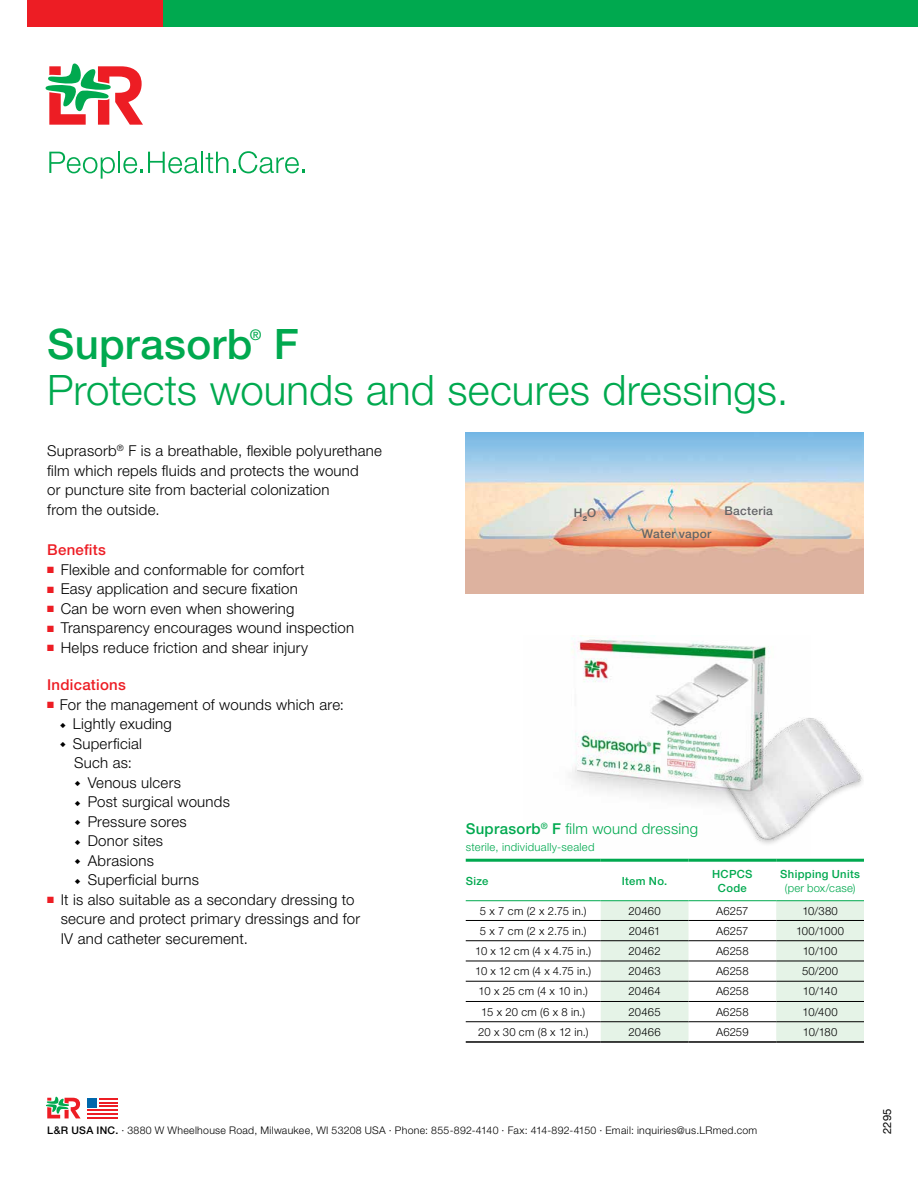
<style>
.page{position:relative;width:918px;height:1188px;background:#fff}
.page>*{position:absolute;margin:0;border:0;box-sizing:border-box;transform-origin:0 0}
.t1{font:300 42px "Helvetica Neue LT Pro";letter-spacing:.005em;color:#00a94f}
.t2{font:500 42px "Helvetica Neue LT Pro";letter-spacing:.005em;color:#00a94f}
.t3{font:300 15px/19.5px "Helvetica Neue LT Pro";letter-spacing:.015em;color:#000}
.t4{font:300 15px "Helvetica Neue LT Pro";letter-spacing:.015em;color:#00a94f}
.t5{font:500 15px "Helvetica Neue LT Pro";letter-spacing:.015em;color:#ed1d24}
.t6{font:500 14.7px "Helvetica Neue LT Pro";color:#00a94f}
.t7{font:500 12px "Helvetica Neue LT Pro";letter-spacing:.025em;color:#636466}
.t8{font:300 11.25px "Helvetica Neue LT Pro";letter-spacing:.015em;color:#000}
.t9{font:300 11.25px "Helvetica Neue LT Pro";letter-spacing:.025em;color:#00a94f}
.t10{font:500 11.25px/13.5px "Helvetica Neue LT Pro";letter-spacing:.03em;color:#00a94f;text-align:center}
.t11{font:11.25px "Helvetica Neue LT Pro";color:#000}
.t12{font:300 10.5px "Helvetica Neue LT Pro";letter-spacing:.03em;color:#000}
.s1{color:#ed1d24}
.s2{font-weight:500}
</style>
<div class="page">
<div style="left:162px;top:0;width:756px;height:27px;background:#00a94f"></div>
<div style="left:27px;top:0;width:135px;height:27px;background:#ed1d24"></div>
<svg style="left:45px;top:63px;width:98px;height:62px"></svg>
<svg style="left:49px;top:152px;width:66px;height:27px"></svg>
<hr style="left:118px;top:152px;width:2px;height:21px;background:#00a94f">
<svg style="left:123px;top:152px;width:76px;height:21px"></svg>
<hr style="left:201px;top:152px;width:2px;height:21px;background:#00a94f">
<svg style="left:206px;top:151px;width:99px;height:22px"></svg>
<img style="left:571px;top:636px;width:196px;height:167px">
<svg style="left:46px;top:1097px;width:35px;height:21px"></svg>
<hr style="left:87px;top:1109px;width:31px;height:2px;background:#ed1d24">
<hr style="left:87px;top:1113px;width:31px;height:2px;background:#ed1d24">
<hr style="left:87px;top:1117px;width:31px;height:1px;background:#ed1d24">
<svg style="left:99px;top:1098px;width:19px;height:9px"></svg>
<div style="left:87px;top:1098px;width:10px;height:9px;background:#0068ac"></div>
<svg style="left:601px;top:901px;width:263px;height:140px"></svg>
<hr style="left:466px;top:920px;width:135px;height:1px;background:#000">
<hr style="left:601px;top:920px;width:87px;height:1px;background:#000">
<hr style="left:688px;top:920px;width:88px;height:1px;background:#000">
<hr style="left:776px;top:920px;width:88px;height:1px;background:#000">
<hr style="left:466px;top:940px;width:135px;height:1px;background:#000">
<hr style="left:601px;top:940px;width:87px;height:1px;background:#000">
<hr style="left:688px;top:940px;width:88px;height:1px;background:#000">
<hr style="left:776px;top:940px;width:88px;height:1px;background:#000">
<hr style="left:466px;top:961px;width:135px;height:1px;background:#000">
<hr style="left:601px;top:961px;width:87px;height:1px;background:#000">
<hr style="left:688px;top:961px;width:88px;height:1px;background:#000">
<hr style="left:776px;top:961px;width:88px;height:1px;background:#000">
<hr style="left:466px;top:900px;width:135px;height:1px;background:#00a94f">
<hr style="left:601px;top:900px;width:87px;height:1px;background:#00a94f">
<hr style="left:688px;top:900px;width:88px;height:1px;background:#00a94f">
<hr style="left:776px;top:900px;width:88px;height:1px;background:#00a94f">
<hr style="left:466px;top:981px;width:135px;height:1px;background:#000">
<hr style="left:601px;top:981px;width:87px;height:1px;background:#000">
<hr style="left:688px;top:981px;width:88px;height:1px;background:#000">
<hr style="left:776px;top:981px;width:88px;height:1px;background:#000">
<hr style="left:466px;top:1001px;width:135px;height:1px;background:#000">
<hr style="left:601px;top:1001px;width:87px;height:1px;background:#000">
<hr style="left:688px;top:1001px;width:88px;height:1px;background:#000">
<hr style="left:776px;top:1001px;width:88px;height:1px;background:#000">
<hr style="left:466px;top:1021px;width:135px;height:1px;background:#000">
<hr style="left:601px;top:1021px;width:87px;height:1px;background:#000">
<hr style="left:688px;top:1021px;width:88px;height:1px;background:#000">
<hr style="left:776px;top:1021px;width:88px;height:1px;background:#000">
<hr style="left:466px;top:859px;width:135px;height:3px;background:#00a94f">
<hr style="left:601px;top:859px;width:87px;height:3px;background:#00a94f">
<hr style="left:688px;top:859px;width:88px;height:3px;background:#00a94f">
<hr style="left:776px;top:859px;width:88px;height:3px;background:#00a94f">
<hr style="left:466px;top:1041px;width:135px;height:2px;background:#000">
<hr style="left:601px;top:1041px;width:87px;height:2px;background:#000">
<hr style="left:688px;top:1041px;width:88px;height:2px;background:#000">
<hr style="left:776px;top:1041px;width:88px;height:2px;background:#000">
<img style="left:716px;top:717px;width:147px;height:127px">
<img style="left:466px;top:432px;width:398px;height:162px">
<h1 class="t2" style="left:47px;top:319px;width:207px">Suprasorb</h1>
<p class="t6" style="left:250px;top:326px;width:13px">®</p>
<h1 class="t2" style="left:274px;top:319px;width:26px">F</h1>
<h1 class="t1" style="left:47px;top:364px;width:743px">Protects wounds and secures dressings.</h1>
<p class="t3" style="left:47px;top:441px;width:336px">Suprasorb<sup>®</sup> F is a breathable, flexible polyurethane film which repels fluids and protects the wound<br>or puncture site from bacterial colonization<br>from the outside.</p>
<p class="t5" style="left:47px;top:541px;width:60px">Benefits</p>
<p class="t3" style="left:47px;top:559px;width:259px"><span class="s1">■</span> Flexible and conformable for comfort</p>
<p class="t3" style="left:47px;top:579px;width:252px"><span class="s1">■</span> Easy application and secure fixation</p>
<p class="t3" style="left:47px;top:598px;width:249px"><span class="s1">■</span> Can be worn even when showering</p>
<p class="t3" style="left:47px;top:618px;width:308px"><span class="s1">■</span> Transparency encourages wound inspection</p>
<p class="t3" style="left:47px;top:637px;width:262px"><span class="s1">■</span> Helps reduce friction and shear injury</p>
<p class="t5" style="left:47px;top:676px;width:80px">Indications</p>
<p class="t3" style="left:47px;top:694px;width:298px"><span class="s1">■</span> For the management of wounds which are:</p>
<p class="t3" style="left:60px;top:714px;width:113px">◆ Lightly exuding</p>
<p class="t3" style="left:60px;top:733px;width:83px;text-align:center">◆ Superficial<br>Such as:</p>
<p class="t3" style="left:75px;top:772px;width:107px">◆ Venous ulcers</p>
<p class="t3" style="left:75px;top:792px;width:156px">◆ Post surgical wounds</p>
<p class="t3" style="left:75px;top:811px;width:113px">◆ Pressure sores</p>
<p class="t3" style="left:75px;top:831px;width:90px">◆ Donor sites</p>
<p class="t3" style="left:75px;top:850px;width:80px">◆ Abrasions</p>
<p class="t3" style="left:75px;top:870px;width:126px">◆ Superficial burns</p>
<p class="t3" style="left:61px;top:889px;width:301px;text-indent:-14px"><span class="s1">■</span> It is also suitable as a secondary dressing to secure and protect primary dressings and for<br>IV and catheter securement.</p>
<p class="t7" style="left:574px;top:506px;width:24px">H<sub>2</sub>O</p>
<p class="t7" style="left:724px;top:504px;width:50px">Bacteria</p>
<p class="t7" style="left:642px;top:526px;width:71px">Water vapor</p>
<p class="t4" style="left:466px;top:820px;width:234px"><span class="s2">Suprasorb</span><sup>®</sup> <span class="s2">F</span> film wound dressing</p>
<p class="t9" style="left:466px;top:840px;width:130px">sterile, individually-sealed</p>
<p class="t10" style="left:466px;top:874px;width:24px">Size</p>
<p class="t10" style="left:622px;top:874px;width:47px">Item No.</p>
<p class="t10" style="left:712px;top:867px;width:42px">HCPCS<br>Code</p>
<p class="t10" style="left:780px;top:867px;width:81px">Shipping Units</p>
<p class="t9" style="left:785px;top:881px;width:72px">(per box/case)</p>
<p class="t8" style="left:480px;top:904px;width:108px">5 x 7 cm (2 x 2.75 in.)</p>
<p class="t8" style="left:628px;top:904px;width:34px">20460</p>
<p class="t8" style="left:716px;top:904px;width:34px">A6257</p>
<p class="t8" style="left:802px;top:904px;width:37px">10/380</p>
<p class="t8" style="left:480px;top:924px;width:108px">5 x 7 cm (2 x 2.75 in.)</p>
<p class="t8" style="left:629px;top:924px;width:33px">20461</p>
<p class="t8" style="left:716px;top:924px;width:34px">A6257</p>
<p class="t8" style="left:796px;top:924px;width:50px">100/1000</p>
<p class="t8" style="left:475px;top:944px;width:117px">10 x 12 cm (4 x 4.75 in.)</p>
<p class="t8" style="left:629px;top:944px;width:34px">20462</p>
<p class="t8" style="left:716px;top:944px;width:34px">A6258</p>
<p class="t8" style="left:803px;top:944px;width:36px">10/100</p>
<p class="t8" style="left:475px;top:964px;width:117px">10 x 12 cm (4 x 4.75 in.)</p>
<p class="t8" style="left:629px;top:964px;width:34px">20463</p>
<p class="t8" style="left:716px;top:964px;width:34px">A6258</p>
<p class="t8" style="left:802px;top:964px;width:37px">50/200</p>
<p class="t8" style="left:478px;top:984px;width:111px">10 x 25 cm (4 x 10 in.)</p>
<p class="t8" style="left:629px;top:984px;width:34px">20464</p>
<p class="t8" style="left:716px;top:984px;width:34px">A6258</p>
<p class="t8" style="left:803px;top:984px;width:36px">10/140</p>
<p class="t8" style="left:481px;top:1005px;width:105px">15 x 20 cm (6 x 8 in.)</p>
<p class="t8" style="left:629px;top:1005px;width:34px">20465</p>
<p class="t8" style="left:716px;top:1005px;width:34px">A6258</p>
<p class="t8" style="left:803px;top:1005px;width:37px">10/400</p>
<p class="t8" style="left:478px;top:1025px;width:112px">20 x 30 cm (8 x 12 in.)</p>
<p class="t8" style="left:629px;top:1025px;width:34px">20466</p>
<p class="t8" style="left:716px;top:1025px;width:34px">A6259</p>
<p class="t8" style="left:803px;top:1025px;width:36px">10/180</p>
<p class="t12" style="left:47px;top:1124px;width:712px"><span class="s2">L&amp;R USA INC.</span> · 3880 W Wheelhouse Road, Milwaukee, WI 53208 USA · Phone: 855-892-4140 · Fax: 414-892-4150 · Email: inquiries@us.LRmed.com</p>
<p class="t11" style="left:880px;top:1134px;width:27px;rotate:-90deg">2295</p>
</div>
